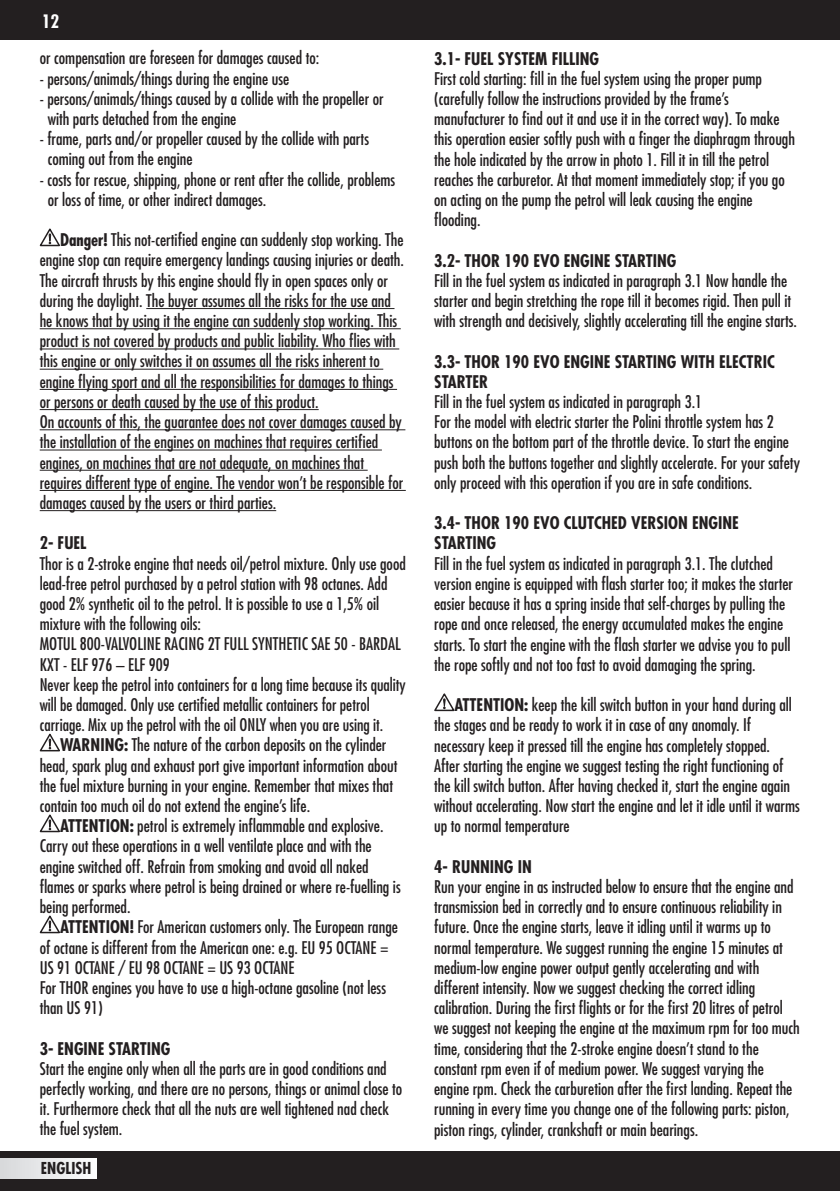
<style>
.page{position:relative;width:840px;height:1191px;background:#fff}
.page>*{position:absolute;margin:0;border:0;box-sizing:border-box;transform-origin:0 0}
.t1{font:700 condensed 18px "Futura LT";color:#fff}
.t2{font:condensed 17px/20.2px "Futura LT";color:#231f20}
.t3{font:700 condensed 17px/20.2px "Futura LT";color:#231f20}
.t4{font:700 condensed 16px "Futura LT";color:#231f20}
.s1{font-weight:700}
</style>
<div class="page">
<div style="left:0;top:0;width:839px;height:40px;background:#231f20"></div>
<div style="left:0;top:1151px;width:839px;height:40px;background:#231f20"></div>
<div style="left:0;top:1158px;width:96px;height:20px;background:linear-gradient(to right,#d7d8da,#fdfdfd)"></div>
<hr style="left:146px;top:308px;width:248px;height:1px;background:#231f20">
<hr style="left:40px;top:328px;width:360px;height:1px;background:#231f20">
<hr style="left:40px;top:348px;width:359px;height:1px;background:#231f20">
<hr style="left:40px;top:369px;width:343px;height:1px;background:#231f20">
<hr style="left:40px;top:389px;width:357px;height:1px;background:#231f20">
<hr style="left:40px;top:409px;width:278px;height:1px;background:#231f20">
<hr style="left:40px;top:429px;width:365px;height:1px;background:#231f20">
<hr style="left:40px;top:449px;width:341px;height:1px;background:#231f20">
<hr style="left:40px;top:470px;width:327px;height:1px;background:#231f20">
<hr style="left:40px;top:490px;width:365px;height:1px;background:#231f20">
<hr style="left:40px;top:510px;width:236px;height:1px;background:#231f20">
<svg style="left:40px;top:228px;width:20px;height:18px"></svg>
<svg style="left:40px;top:733px;width:20px;height:18px"></svg>
<svg style="left:40px;top:814px;width:20px;height:18px"></svg>
<svg style="left:40px;top:915px;width:20px;height:18px"></svg>
<svg style="left:434px;top:693px;width:20px;height:18px"></svg>
<p class="t1" style="left:42px;top:10px;width:19px">12</p>
<p class="t2" style="left:40px;top:48px;width:281px">or compensation are foreseen for damages caused to:</p>
<p class="t2" style="left:40px;top:68px;width:251px">- persons/animals/things during the engine use</p>
<p class="t2" style="left:48px;top:88px;width:337px;text-indent:-8px">- persons/animals/things caused by a collide with the propeller or with parts detached from the engine</p>
<p class="t2" style="left:48px;top:129px;width:322px;text-indent:-8px">- frame, parts and/or propeller caused by the collide with parts coming out from the engine</p>
<p class="t2" style="left:48px;top:169px;width:349px;text-indent:-8px">- costs for rescue, shipping, phone or rent after the collide, problems or loss of time, or other indirect damages.</p>
<p class="t2" style="left:40px;top:230px;width:365px;text-indent:20px"><span class="s1">Danger!</span> This not-certified engine can suddenly stop working. The engine stop can require emergency landings causing injuries or death.<br>The aircraft thrusts by this engine should fly in open spaces only or during the daylight. The buyer assumes all the risks for the use and he knows that by using it the engine can suddenly stop working. This product is not covered by products and public liability. Who flies with this engine or only switches it on assumes all the risks inherent to engine flying sport and all the responsibilities for damages to things or persons or death caused by the use of this product.</p>
<p class="t2" style="left:40px;top:411px;width:365px">On accounts of this, the guarantee does not cover damages caused by the installation of the engines on machines that requires certified engines, on machines that are not adequate, on machines that requires different type of engine. The vendor won’t be responsible for damages caused by the users or third parties.</p>
<p class="t3" style="left:40px;top:533px;width:48px">2- FUEL</p>
<p class="t2" style="left:40px;top:553px;width:367px">Thor is a 2-stroke engine that needs oil/petrol mixture. Only use good lead-free petrol purchased by a petrol station with 98 octanes. Add good 2% synthetic oil to the petrol. It is possible to use a 1,5% oil mixture with the following oils:</p>
<p class="t2" style="left:40px;top:634px;width:362px">MOTUL 800-VALVOLINE RACING 2T FULL SYNTHETIC SAE 50 - BARDAL<br>KXT - ELF 976 – ELF 909</p>
<p class="t2" style="left:40px;top:674px;width:367px">Never keep the petrol into containers for a long time because its quality will be damaged. Only use certified metallic containers for petrol carriage. Mix up the petrol with the oil ONLY when you are using it.</p>
<p class="t2" style="left:40px;top:735px;width:359px;text-indent:20px"><span class="s1">WARNING:</span> The nature of the carbon deposits on the cylinder head, spark plug and exhaust port give important information about the fuel mixture burning in your engine. Remember that mixes that contain too much oil do not extend the engine’s life.</p>
<p class="t2" style="left:40px;top:815px;width:362px;text-indent:20px"><span class="s1">ATTENTION:</span> petrol is extremely inflammable and explosive.<br>Carry out these operations in a well ventilate place and with the engine switched off. Refrain from smoking and avoid all naked flames or sparks where petrol is being drained or where re-fuelling is being performed.</p>
<p class="t2" style="left:40px;top:916px;width:359px;text-indent:20px"><span class="s1">ATTENTION!</span> For American customers only. The European range of octane is different from the American one: e.g. EU 95 OCTANE =<br>US 91 OCTANE / EU 98 OCTANE = US 93 OCTANE</p>
<p class="t2" style="left:40px;top:977px;width:347px">For THOR engines you have to use a high-octane gasoline (not less than US 91)</p>
<p class="t3" style="left:40px;top:1038px;width:132px">3- ENGINE STARTING</p>
<p class="t2" style="left:40px;top:1058px;width:364px">Start the engine only when all the parts are in good conditions and perfectly working, and there are no persons, things or animal close to it. Furthermore check that all the nuts are well tightened nad check the fuel system.</p>
<p class="t4" style="left:41px;top:1158px;width:52px">ENGLISH</p>
<p class="t3" style="left:434px;top:48px;width:166px">3.1- FUEL SYSTEM FILLING</p>
<p class="t2" style="left:434px;top:68px;width:362px">First cold starting: fill in the fuel system using the proper pump (carefully follow the instructions provided by the frame’s manufacturer to find out it and use it in the correct way). To make this operation easier softly push with a finger the diaphragm through the hole indicated by the arrow in photo 1. Fill it in till the petrol reaches the carburetor. At that moment immediately stop; if you go on acting on the pump the petrol will leak causing the engine flooding.</p>
<p class="t3" style="left:434px;top:250px;width:244px">3.2- THOR 190 EVO ENGINE STARTING</p>
<p class="t2" style="left:434px;top:270px;width:364px">Fill in the fuel system as indicated in paragraph 3.1 Now handle the starter and begin stretching the rope till it becomes rigid. Then pull it with strength and decisively, slightly accelerating till the engine starts.</p>
<p class="t3" style="left:434px;top:351px;width:342px">3.3- THOR 190 EVO ENGINE STARTING WITH ELECTRIC<br>STARTER</p>
<p class="t2" style="left:434px;top:391px;width:269px">Fill in the fuel system as indicated in paragraph 3.1</p>
<p class="t2" style="left:434px;top:412px;width:367px">For the model with electric starter the Polini throttle system has 2 buttons on the bottom part of the throttle device. To start the engine push both the buttons together and slightly accelerate. For your safety only proceed with this operation if you are in safe conditions.</p>
<p class="t3" style="left:434px;top:513px;width:306px">3.4- THOR 190 EVO CLUTCHED VERSION ENGINE<br>STARTING</p>
<p class="t2" style="left:434px;top:553px;width:360px">Fill in the fuel system as indicated in paragraph 3.1. The clutched version engine is equipped with flash starter too; it makes the starter easier because it has a spring inside that self-charges by pulling the rope and once released, the energy accumulated makes the engine starts. To start the engine with the flash starter we advise you to pull the rope softly and not too fast to avoid damaging the spring.</p>
<p class="t2" style="left:434px;top:694px;width:359px;text-indent:20px"><span class="s1">ATTENTION:</span> keep the kill switch button in your hand during all the stages and be ready to work it in case of any anomaly. If necessary keep it pressed till the engine has completely stopped.</p>
<p class="t2" style="left:434px;top:755px;width:367px">After starting the engine we suggest testing the right functioning of the kill switch button. After having checked it, start the engine again without accelerating. Now start the engine and let it idle until it warms up to normal temperature</p>
<p class="t3" style="left:434px;top:856px;width:99px">4- RUNNING IN</p>
<p class="t2" style="left:434px;top:876px;width:367px">Run your engine in as instructed below to ensure that the engine and transmission bed in correctly and to ensure continuous reliability in future. Once the engine starts, leave it idling until it warms up to normal temperature. We suggest running the engine 15 minutes at medium-low engine power output gently accelerating and with different intensity. Now we suggest checking the correct idling calibration. During the first flights or for the first 20 litres of petrol we suggest not keeping the engine at the maximum rpm for too much time, considering that the 2-stroke engine doesn’t stand to the constant rpm even if of medium power. We suggest varying the engine rpm. Check the carburetion after the first landing. Repeat the running in every time you change one of the following parts: piston, piston rings, cylinder, crankshaft or main bearings.</p>
</div>
